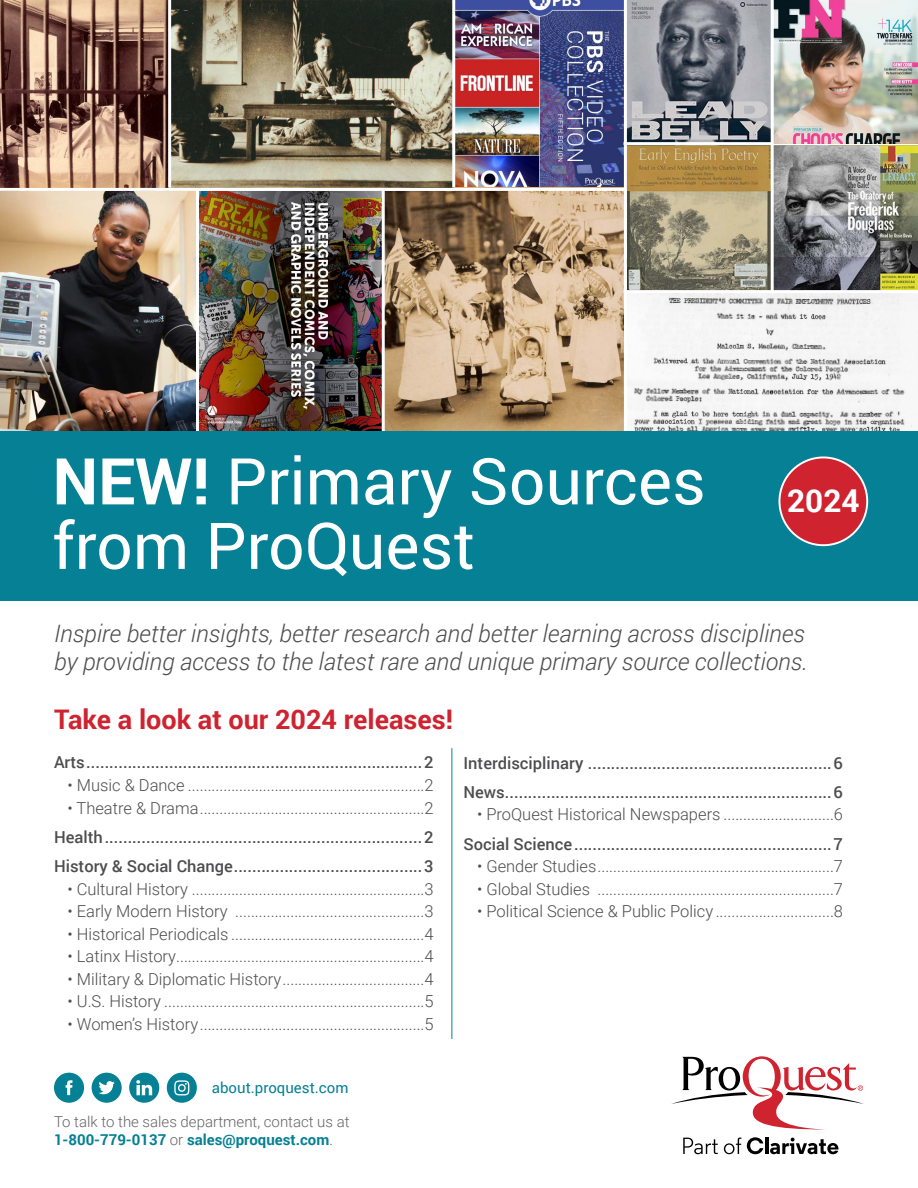
<style>
.page{position:relative;width:918px;height:1188px;background:#fff}
.page>*{position:absolute;margin:0;border:0;box-sizing:border-box;transform-origin:0 0}
.t1{font:64.5px/64.5px "Roboto";color:#fff}
.t2{font:700 31.5px "Roboto";color:#fff}
.t3{font:700 27px "Roboto";color:#cf2330}
.t4{font:italic 300 24px/28.5px "Roboto";color:#4d4d4f}
.t5{font:300 16.5px "Roboto";color:#4d4d4f}
.t6{font:500 16.5px/29.2px "Roboto";color:#4d4d4f}
.t7{font:300 15px/18px "Roboto";color:#636466}
.t8{font:15px "Roboto";color:#058094}
.s1{font-weight:700}
.s2{font-weight:700;color:#058094}
</style>
<div class="page">
<img style="left:455px;top:0;width:169px;height:188px">
<img style="left:199px;top:191px;width:183px;height:241px">
<img style="left:627px;top:0;width:291px;height:432px">
<img style="left:0;top:191px;width:196px;height:241px">
<img style="left:385px;top:191px;width:239px;height:241px">
<img style="left:0;top:0;width:168px;height:188px">
<img style="left:171px;top:0;width:281px;height:188px">
<hr style="left:624px;top:142px;width:294px;height:3px;background:#fff">
<hr style="left:624px;top:290px;width:294px;height:3px;background:#fff">
<div style="left:0;top:432px;width:918px;height:169px;background:#058094"></div>
<hr style="left:452px;top:748px;width:1px;height:291px;background:#058094">
<div style="left:54px;top:1073px;width:30px;height:30px;background:#058094;border-radius:50%"></div>
<svg style="left:66px;top:1080px;width:7px;height:15px"></svg>
<div style="left:92px;top:1073px;width:30px;height:30px;background:#058094;border-radius:50%"></div>
<svg style="left:99px;top:1081px;width:16px;height:13px"></svg>
<div style="left:167px;top:1073px;width:30px;height:30px;background:#058094;border-radius:50%"></div>
<svg style="left:174px;top:1080px;width:15px;height:15px"></svg>
<div style="left:129px;top:1073px;width:30px;height:30px;background:#058094;border-radius:50%"></div>
<svg style="left:136px;top:1080px;width:16px;height:15px"></svg>
<svg style="left:671px;top:1056px;width:193px;height:74px"></svg>
<svg style="left:683px;top:1138px;width:35px;height:16px"></svg>
<svg style="left:724px;top:1138px;width:17px;height:16px"></svg>
<svg style="left:747px;top:1137px;width:16px;height:17px"></svg>
<hr style="left:765px;top:1138px;width:3px;height:16px;background:#000">
<svg style="left:770px;top:1138px;width:69px;height:16px"></svg>
<div style="left:779px;top:457px;width:88px;height:88px;background:#cf2330;border-radius:50%"></div>
<div style="left:779px;top:456px;width:89px;height:90px;border:2px solid #fff;border-radius:50%"></div>
<img style="left:774px;top:0;width:144px;height:143px">
<hr style="left:771px;top:0;width:3px;height:293px;background:#fff">
<h1 class="t1" style="left:52px;top:447px;width:655px"><span class="s1">NEW!</span> Primary Sources from ProQuest</h1>
<h2 class="t2" style="left:787px;top:479px;width:74px">2024</h2>
<h3 class="t4" style="left:54px;top:618px;width:755px">Inspire better insights, better research and better learning across disciplines by providing access to the latest rare and unique primary source collections.</h3>
<h3 class="t3" style="left:54px;top:701px;width:401px">Take a look at our 2024 releases!</h3>
<p class="t6" style="left:54px;top:747px;width:381px">Arts.........................................................................2</p>
<p class="t5" style="left:68px;top:774px;width:368px">• Music &amp; Dance ............................................................2</p>
<p class="t5" style="left:68px;top:796px;width:368px">• Theatre &amp; Drama.........................................................2</p>
<p class="t6" style="left:54px;top:822px;width:381px">Health.....................................................................2<br>History &amp; Social Change.........................................3</p>
<p class="t5" style="left:68px;top:877px;width:368px">• Cultural History ...........................................................3</p>
<p class="t5" style="left:68px;top:900px;width:368px">• Early Modern History ................................................3</p>
<p class="t5" style="left:68px;top:922px;width:368px">• Historical Periodicals .................................................4</p>
<p class="t5" style="left:68px;top:945px;width:368px">• Latinx History...............................................................4</p>
<p class="t5" style="left:68px;top:967px;width:368px">• Military &amp; Diplomatic History....................................4</p>
<p class="t5" style="left:68px;top:990px;width:368px">• U.S. History ..................................................................5</p>
<p class="t5" style="left:68px;top:1012px;width:368px">• Women’s History.........................................................5</p>
<p class="t6" style="left:464px;top:747px;width:381px">Interdisciplinary .....................................................6<br>News.......................................................................6</p>
<p class="t5" style="left:477px;top:803px;width:368px">• ProQuest Historical Newspapers ............................6</p>
<p class="t6" style="left:464px;top:828px;width:381px">Social Science........................................................7</p>
<p class="t5" style="left:477px;top:855px;width:368px">• Gender Studies............................................................7</p>
<p class="t5" style="left:477px;top:877px;width:368px">• Global Studies ............................................................7</p>
<p class="t5" style="left:477px;top:900px;width:368px">• Political Science &amp; Public Policy ..............................8</p>
<p class="t8" style="left:212px;top:1077px;width:138px">about.proquest.com</p>
<p class="t7" style="left:54px;top:1112px;width:297px">To talk to the sales department, contact us at<br><span class="s2">1-800-779-0137</span> or <span class="s2">sales@proquest.com</span>.</p>
</div>
